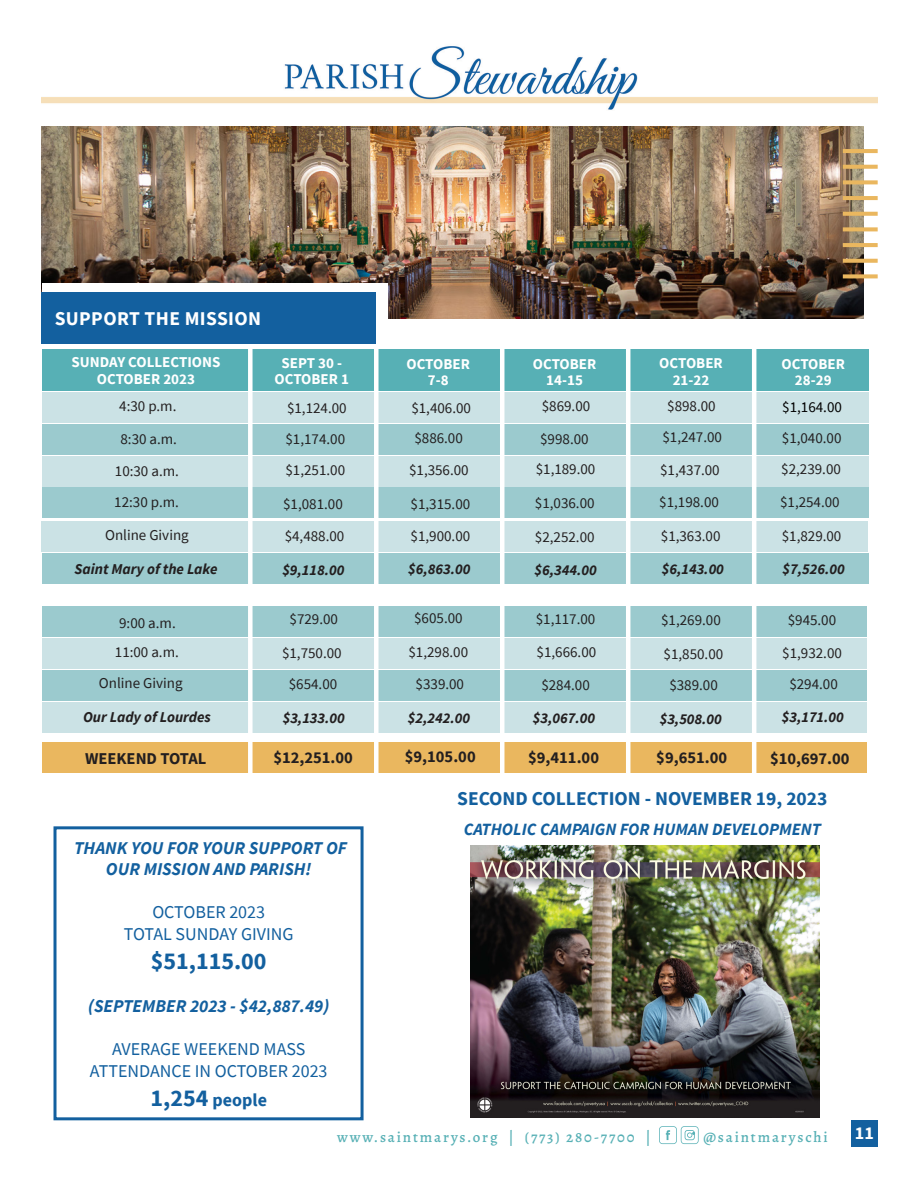
<style>
.page{position:relative;width:918px;height:1188px;background:#fff}
.page>*{position:absolute;margin:0;border:0;box-sizing:border-box;transform-origin:0 0}
.Main_Body_Text_6c8c2{font:700 24px "Source Sans Pro";color:#13609f}
.Subheader2_Blue{font:700 19.5px "Source Sans Pro";color:#13609f}
.Headline_2_White_Bol{font:700 19.5px "Source Sans Pro";letter-spacing:.02em;color:#fff}
.Main_Body_Text_6c8c2-2{font:italic 700 18px/21.6px "Source Sans Pro";color:#13609f;text-align:center}
.Main_Body_Text_6c8c2-3{font:18px/21.6px "Source Sans Pro";color:#13609f;text-align:center}
.Main_Body_Text_6c8c2-4{font:700 18px "Source Sans Pro";color:#13609f}
.Page_Number{font:700 18px "Source Sans Pro";color:#fff}
.Subheader2_Blue-2{font:italic 700 17.1px "Source Sans Pro";color:#13609f}
.Main_Body_Text_6c8c2-5{font:700 16.5px "Source Sans Pro";color:#231f20}
.Main_Body_Text_6c8c2-6{font:15px "Source Sans Pro";color:#231f20}
.Main_Body_Text_6c8c2-7{font:italic 700 15px "Source Sans Pro";color:#231f20}
.StewardshipHeadline{font:700 15px "Source Sans Pro";color:#fff}
.Footer_Right{font:500 15px "Alegreya";letter-spacing:.12em;color:#57b0b5}
.SSP{font:15px "Source Sans Pro";color:#000}
.s1{font-size:24px}
</style>
<div class="page">
<div style="left:54px;top:826px;width:310px;height:294px;border:3px solid #13609f"></div>
<div style="left:42px;top:742px;width:825px;height:31px;background:#eab75f"></div>
<div style="left:43px;top:606px;width:824px;height:31px;background:#9bcace"></div>
<div style="left:43px;top:638px;width:824px;height:31px;background:#cbe2e5"></div>
<div style="left:43px;top:670px;width:824px;height:31px;background:#9bcace"></div>
<div style="left:43px;top:702px;width:824px;height:31px;background:#cbe2e5"></div>
<div style="left:42px;top:392px;width:826px;height:31px;background:#cbe2e5"></div>
<div style="left:42px;top:424px;width:826px;height:31px;background:#9bcace"></div>
<div style="left:42px;top:456px;width:826px;height:31px;background:#cbe2e5"></div>
<div style="left:42px;top:487px;width:826px;height:31px;background:#9bcace"></div>
<div style="left:42px;top:521px;width:826px;height:31px;background:#cbe2e5"></div>
<div style="left:42px;top:553px;width:826px;height:31px;background:#9bcace"></div>
<img style="left:42px;top:126px;width:822px;height:192px">
<div style="left:42px;top:283px;width:345px;height:58px;background:#fff"></div>
<div style="left:42px;top:292px;width:334px;height:52px;background:#13609f"></div>
<img style="left:42px;top:46px;width:836px;height:64px">
<div style="left:851px;top:1120px;width:27px;height:27px;background:#13609f"></div>
<svg style="left:659px;top:1126px;width:40px;height:18px"></svg>
<hr style="left:843px;top:149px;width:35px;height:4px;background:#eab75f">
<svg style="left:843px;top:165px;width:35px;height:4px"></svg>
<svg style="left:843px;top:180px;width:35px;height:4px"></svg>
<hr style="left:843px;top:196px;width:35px;height:4px;background:#eab75f">
<svg style="left:843px;top:212px;width:35px;height:4px"></svg>
<svg style="left:843px;top:227px;width:35px;height:4px"></svg>
<hr style="left:843px;top:243px;width:35px;height:4px;background:#eab75f">
<svg style="left:843px;top:259px;width:35px;height:4px"></svg>
<svg style="left:843px;top:274px;width:35px;height:4px"></svg>
<div style="left:42px;top:349px;width:827px;height:42px;background:#57b0b5"></div>
<div style="left:248px;top:346px;width:5px;height:473px;background:#fff"></div>
<div style="left:374px;top:346px;width:5px;height:473px;background:#fff"></div>
<hr style="left:500px;top:346px;width:4px;height:473px;background:#fff">
<hr style="left:626px;top:346px;width:4px;height:473px;background:#fff">
<hr style="left:752px;top:347px;width:4px;height:472px;background:#fff">
<img style="left:470px;top:845px;width:350px;height:272px">
<p class="Headline_2_White_Bol" style="left:55px;top:306px;width:208px">SUPPORT THE MISSION</p>
<p class="StewardshipHeadline" style="left:71px;top:352px;width:151px">SUNDAY COLLECTIONS</p>
<p class="StewardshipHeadline" style="left:97px;top:369px;width:100px">OCTOBER 2023</p>
<p class="Main_Body_Text_6c8c2-6" style="left:119px;top:397px;width:59px">4:30 p.m.</p>
<p class="Main_Body_Text_6c8c2-6" style="left:120px;top:429px;width:58px">8:30 a.m.</p>
<p class="Main_Body_Text_6c8c2-6" style="left:115px;top:462px;width:66px">10:30 a.m.</p>
<p class="Main_Body_Text_6c8c2-6" style="left:114px;top:493px;width:66px">12:30 p.m.</p>
<p class="Main_Body_Text_6c8c2-6" style="left:105px;top:525px;width:85px">Online Giving</p>
<p class="Main_Body_Text_6c8c2-7" style="left:75px;top:558px;width:144px">Saint Mary of the Lake</p>
<p class="Main_Body_Text_6c8c2-6" style="left:119px;top:613px;width:58px">9:00 a.m.</p>
<p class="Main_Body_Text_6c8c2-6" style="left:115px;top:643px;width:66px">11:00 a.m.</p>
<p class="Main_Body_Text_6c8c2-6" style="left:99px;top:673px;width:85px">Online Giving</p>
<p class="Main_Body_Text_6c8c2-7" style="left:83px;top:707px;width:129px">Our Lady of Lourdes</p>
<p class="StewardshipHeadline" style="left:282px;top:353px;width:62px">SEPT 30 -</p>
<p class="StewardshipHeadline" style="left:275px;top:369px;width:76px">OCTOBER 1</p>
<p class="Main_Body_Text_6c8c2-6" style="left:287px;top:398px;width:61px">$1,124.00</p>
<p class="Main_Body_Text_6c8c2-6" style="left:286px;top:429px;width:61px">$1,174.00</p>
<p class="Main_Body_Text_6c8c2-6" style="left:286px;top:461px;width:61px">$1,251.00</p>
<p class="Main_Body_Text_6c8c2-6" style="left:283px;top:494px;width:61px">$1,081.00</p>
<p class="Main_Body_Text_6c8c2-6" style="left:285px;top:526px;width:61px">$4,488.00</p>
<p class="Main_Body_Text_6c8c2-7" style="left:282px;top:560px;width:64px">$9,118.00</p>
<p class="Main_Body_Text_6c8c2-6" style="left:290px;top:609px;width:50px">$729.00</p>
<p class="Main_Body_Text_6c8c2-6" style="left:282px;top:643px;width:61px">$1,750.00</p>
<p class="Main_Body_Text_6c8c2-6" style="left:289px;top:674px;width:50px">$654.00</p>
<p class="Main_Body_Text_6c8c2-7" style="left:283px;top:708px;width:64px">$3,133.00</p>
<p class="StewardshipHeadline" style="left:406px;top:354px;width:65px">OCTOBER</p>
<p class="StewardshipHeadline" style="left:428px;top:370px;width:22px">7-8</p>
<p class="Main_Body_Text_6c8c2-6" style="left:411px;top:398px;width:61px">$1,406.00</p>
<p class="Main_Body_Text_6c8c2-6" style="left:414px;top:429px;width:50px">$886.00</p>
<p class="Main_Body_Text_6c8c2-6" style="left:409px;top:460px;width:61px">$1,356.00</p>
<p class="Main_Body_Text_6c8c2-6" style="left:411px;top:494px;width:61px">$1,315.00</p>
<p class="Main_Body_Text_6c8c2-6" style="left:411px;top:527px;width:61px">$1,900.00</p>
<p class="Main_Body_Text_6c8c2-7" style="left:408px;top:559px;width:64px">$6,863.00</p>
<p class="Main_Body_Text_6c8c2-6" style="left:414px;top:609px;width:50px">$605.00</p>
<p class="Main_Body_Text_6c8c2-6" style="left:408px;top:642px;width:61px">$1,298.00</p>
<p class="Main_Body_Text_6c8c2-6" style="left:416px;top:674px;width:50px">$339.00</p>
<p class="Main_Body_Text_6c8c2-7" style="left:408px;top:708px;width:64px">$2,242.00</p>
<p class="StewardshipHeadline" style="left:533px;top:354px;width:65px">OCTOBER</p>
<p class="StewardshipHeadline" style="left:546px;top:370px;width:38px">14-15</p>
<p class="Main_Body_Text_6c8c2-6" style="left:542px;top:397px;width:50px">$869.00</p>
<p class="Main_Body_Text_6c8c2-6" style="left:540px;top:430px;width:50px">$998.00</p>
<p class="Main_Body_Text_6c8c2-6" style="left:536px;top:460px;width:61px">$1,189.00</p>
<p class="Main_Body_Text_6c8c2-6" style="left:535px;top:493px;width:61px">$1,036.00</p>
<p class="Main_Body_Text_6c8c2-6" style="left:535px;top:527px;width:61px">$2,252.00</p>
<p class="Main_Body_Text_6c8c2-7" style="left:535px;top:560px;width:64px">$6,344.00</p>
<p class="Main_Body_Text_6c8c2-6" style="left:536px;top:610px;width:61px">$1,117.00</p>
<p class="Main_Body_Text_6c8c2-6" style="left:537px;top:642px;width:61px">$1,666.00</p>
<p class="Main_Body_Text_6c8c2-6" style="left:541px;top:676px;width:50px">$284.00</p>
<p class="Main_Body_Text_6c8c2-7" style="left:533px;top:707px;width:64px">$3,067.00</p>
<p class="StewardshipHeadline" style="left:659px;top:353px;width:65px">OCTOBER</p>
<p class="StewardshipHeadline" style="left:673px;top:370px;width:38px">21-22</p>
<p class="Main_Body_Text_6c8c2-6" style="left:667px;top:397px;width:50px">$898.00</p>
<p class="Main_Body_Text_6c8c2-6" style="left:662px;top:428px;width:61px">$1,247.00</p>
<p class="Main_Body_Text_6c8c2-6" style="left:660px;top:460px;width:61px">$1,437.00</p>
<p class="Main_Body_Text_6c8c2-6" style="left:659px;top:493px;width:61px">$1,198.00</p>
<p class="Main_Body_Text_6c8c2-6" style="left:661px;top:527px;width:61px">$1,363.00</p>
<p class="Main_Body_Text_6c8c2-7" style="left:662px;top:559px;width:64px">$6,143.00</p>
<p class="Main_Body_Text_6c8c2-6" style="left:661px;top:610px;width:61px">$1,269.00</p>
<p class="Main_Body_Text_6c8c2-6" style="left:664px;top:644px;width:61px">$1,850.00</p>
<p class="Main_Body_Text_6c8c2-6" style="left:669px;top:675px;width:50px">$389.00</p>
<p class="Main_Body_Text_6c8c2-7" style="left:660px;top:708px;width:64px">$3,508.00</p>
<p class="Main_Body_Text_6c8c2-5" style="left:85px;top:747px;width:123px">WEEKEND TOTAL</p>
<p class="Main_Body_Text_6c8c2-5" style="left:273px;top:746px;width:81px">$12,251.00</p>
<p class="Main_Body_Text_6c8c2-5" style="left:405px;top:745px;width:72px">$9,105.00</p>
<p class="Main_Body_Text_6c8c2-5" style="left:528px;top:746px;width:72px">$9,411.00</p>
<p class="Main_Body_Text_6c8c2-5" style="left:656px;top:747px;width:72px">$9,651.00</p>
<p class="StewardshipHeadline" style="left:782px;top:354px;width:65px">OCTOBER</p>
<p class="StewardshipHeadline" style="left:795px;top:370px;width:38px">28-29</p>
<p class="SSP" style="left:782px;top:397px;width:61px">$1,164.00</p>
<p class="Main_Body_Text_6c8c2-6" style="left:782px;top:428px;width:61px">$1,040.00</p>
<p class="Main_Body_Text_6c8c2-6" style="left:781px;top:459px;width:61px">$2,239.00</p>
<p class="Main_Body_Text_6c8c2-6" style="left:780px;top:492px;width:61px">$1,254.00</p>
<p class="Main_Body_Text_6c8c2-6" style="left:782px;top:527px;width:61px">$1,829.00</p>
<p class="Main_Body_Text_6c8c2-7" style="left:783px;top:559px;width:64px">$7,526.00</p>
<p class="Main_Body_Text_6c8c2-6" style="left:788px;top:610px;width:50px">$945.00</p>
<p class="Main_Body_Text_6c8c2-6" style="left:782px;top:644px;width:61px">$1,932.00</p>
<p class="Main_Body_Text_6c8c2-6" style="left:789px;top:675px;width:50px">$294.00</p>
<p class="Main_Body_Text_6c8c2-7" style="left:782px;top:707px;width:64px">$3,171.00</p>
<p class="Main_Body_Text_6c8c2-5" style="left:770px;top:747px;width:81px">$10,697.00</p>
<p class="Main_Body_Text_6c8c2-2" style="left:74px;top:836px;width:274px">THANK YOU FOR YOUR SUPPORT OF<br>OUR MISSION AND PARISH!</p>
<p class="Main_Body_Text_6c8c2-3" style="left:152px;top:901px;width:114px">OCTOBER 2023</p>
<p class="Main_Body_Text_6c8c2-3" style="left:124px;top:923px;width:171px">TOTAL SUNDAY GIVING</p>
<p class="Main_Body_Text_6c8c2" style="left:151px;top:945px;width:117px">$51,115.00</p>
<p class="Main_Body_Text_6c8c2-2" style="left:88px;top:995px;width:243px">(SEPTEMBER 2023 - $42,887.49)</p>
<p class="Main_Body_Text_6c8c2-3" style="left:90px;top:1038px;width:239px">AVERAGE WEEKEND MASS<br>ATTENDANCE IN OCTOBER 2023</p>
<p class="Main_Body_Text_6c8c2-4" style="left:151px;top:1087px;width:118px"><span class="s1">1,254</span> people</p>
<p class="Subheader2_Blue" style="left:457px;top:785px;width:372px">SECOND COLLECTION - NOVEMBER 19, 2023</p>
<p class="Subheader2_Blue-2" style="left:464px;top:818px;width:359px">CATHOLIC CAMPAIGN FOR HUMAN DEVELOPMENT</p>
<p class="Footer_Right" style="left:337px;top:1127px;width:315px">www.saintmarys.org | (773) 280-7700 |</p>
<p class="Footer_Right" style="left:703px;top:1127px;width:126px">@saintmaryschi</p>
<p class="Page_Number" style="left:855px;top:1121px;width:21px">11</p>
</div>
